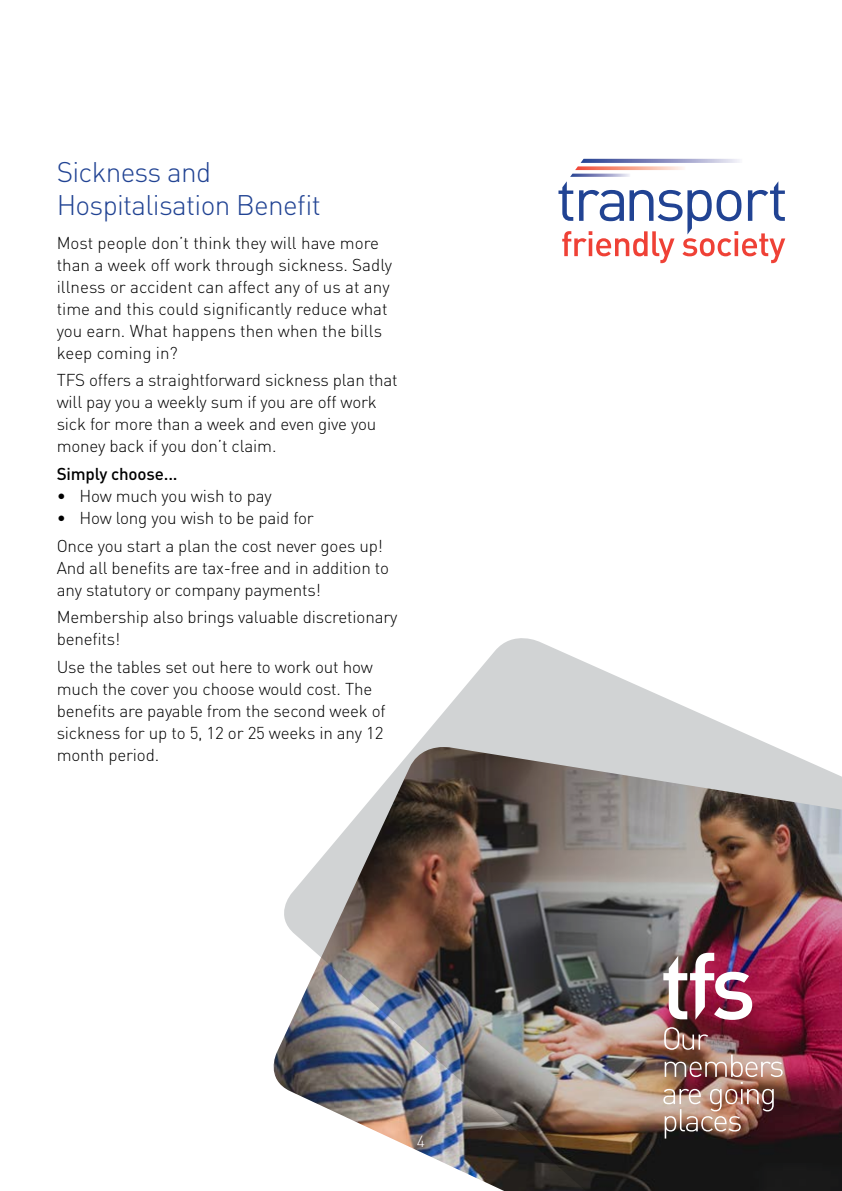
<style>
.page{position:relative;width:842px;height:1191px;background:#fff}
.page>*{position:absolute;margin:0;border:0;box-sizing:border-box;transform-origin:0 0}
.t1{font:300 28px/33.6px "DIN";letter-spacing:-.025em;color:#214393}
.t2{font:300 17px/22px "DIN";letter-spacing:-.01em;color:#000}
.t3{font:500 17px "DIN";letter-spacing:-.01em;color:#000}
.t4{font:300 16px "DIN";color:#fff}
</style>
<div class="page">
<img style="left:273px;top:638px;width:569px;height:553px">
<img style="left:663px;top:952px;width:89px;height:68px">
<img style="left:663px;top:1027px;width:120px;height:111px">
<svg style="left:558px;top:159px;width:227px;height:104px"></svg>
<h1 class="t1" style="left:57px;top:154px;width:266px">Sickness and<br>Hospitalisation Benefit</h1>
<p class="t2" style="left:57px;top:231px;width:337px">Most people don’t think they will have more than a week off work through sickness. Sadly illness or accident can affect any of us at any time and this could significantly reduce what you earn. What happens then when the bills keep coming in?</p>
<p class="t2" style="left:57px;top:368px;width:343px">TFS offers a straightforward sickness plan that will pay you a weekly sum if you are off work sick for more than a week and even give you money back if you don’t claim.</p>
<p class="t3" style="left:57px;top:462px;width:122px">Simply choose...</p>
<p class="t2" style="left:57px;top:484px;width:217px">• How much you wish to pay</p>
<p class="t2" style="left:57px;top:503px;width:328px;line-height:27.6px">• How long you wish to be paid for<br>Once you start a plan the cost never goes up!</p>
<p class="t2" style="left:57px;top:556px;width:334px">And all benefits are tax-free and in addition to any statutory or company payments!</p>
<p class="t2" style="left:57px;top:605px;width:342px">Membership also brings valuable discretionary benefits!</p>
<p class="t2" style="left:57px;top:655px;width:330px">Use the tables set out here to work out how much the cover you choose would cost. The benefits are payable from the second week of sickness for up to 5, 12 or 25 weeks in any 12 month period.</p>
<p class="t4" style="left:417px;top:1130px;width:10px">4</p>
</div>
